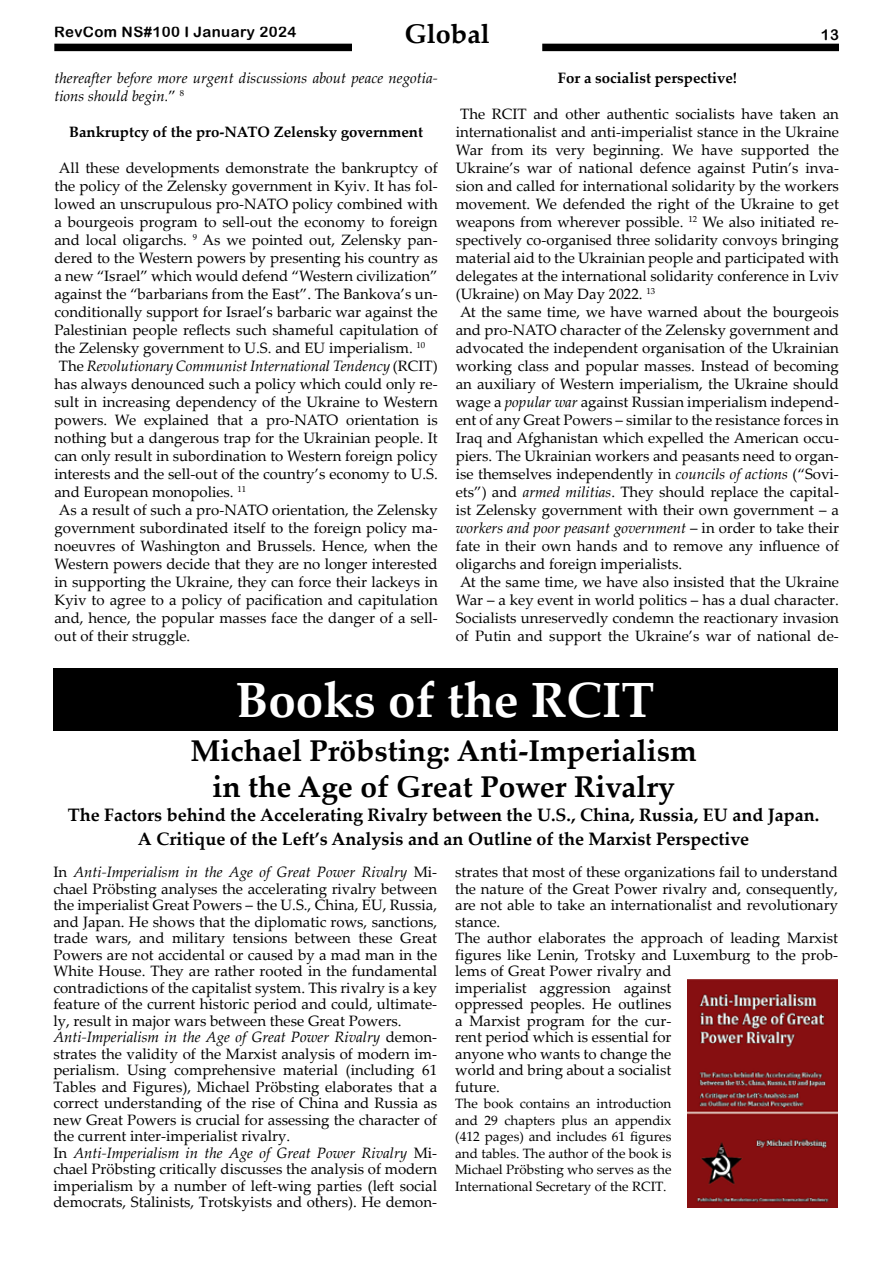
<style>
.page{position:relative;width:893px;height:1263px;background:#fff}
.page>*{position:absolute;margin:0;border:0;box-sizing:border-box;transform-origin:0 0}
.t1{font:700 49.5px "Palatino Linotype";color:#fff}
.t2{font:700 30px/36px "Palatino Linotype";color:#000;text-align:center}
.t3{font:700 27px "Palatino Linotype";color:#000}
.t4{font:700 18px/24px "Palatino Linotype";color:#000;text-align:center}
.t5{font:15px/16.5px "Palatino Linotype";color:#000}
.t6{font:italic 15px/18px "Palatino Linotype";color:#000}
.t7{font:700 15px "Palatino Linotype";color:#000}
.t8{font:15px "Arial Rounded MT Bold";letter-spacing:.025em;color:#000}
.t9{font:13.5px/16.5px "Palatino Linotype";color:#000;text-align:justify}
.s1{font-style:normal}
.s2{font-style:italic}
</style>
<div class="page">
<div style="left:54px;top:44px;width:785px;height:7px;background:#000"></div>
<div style="left:353px;top:23px;width:189px;height:31px;background:#fff"></div>
<img style="left:687px;top:980px;width:151px;height:228px">
<div style="left:53px;top:668px;width:785px;height:63px;background:#000"></div>
<h3 class="t3" style="left:404px;top:15px;width:87px">Global</h3>
<p class="t8" style="left:54px;top:23px;width:244px">RevCom NS#100 I January 2024</p>
<p class="t8" style="left:821px;top:26px;width:20px">13</p>
<p class="t6" style="left:54px;top:68px;width:385px">thereafter before more urgent discussions about peace negotia&shy;tions should begin.<span class="s1">”</span> <sup>8</sup></p>
<p class="t7" style="left:69px;top:121px;width:355px">Bankruptcy of the pro-NATO Zelensky government</p>
<p class="t5" style="left:59px;top:159px;width:380px">All these developments demonstrate the bankruptcy of</p>
<p class="t5" style="left:54px;top:177px;width:385px">the policy of the Zelensky government in Kyiv. It has fol-</p>
<p class="t5" style="left:54px;top:195px;width:385px">lowed an unscrupulous pro-NATO policy combined with</p>
<p class="t5" style="left:54px;top:213px;width:385px">a bourgeois program to sell-out the economy to foreign</p>
<p class="t5" style="left:54px;top:231px;width:385px">and local oligarchs. <sup>9</sup> As we pointed out, Zelensky pan-</p>
<p class="t5" style="left:54px;top:249px;width:385px">dered to the Western powers by presenting his country as</p>
<p class="t5" style="left:54px;top:267px;width:385px">a new “Israel” which would defend “Western civilization”</p>
<p class="t5" style="left:54px;top:285px;width:385px">against the “barbarians from the East”. The Bankova’s un-</p>
<p class="t5" style="left:54px;top:303px;width:385px">conditionally support for Israel’s barbaric war against the</p>
<p class="t5" style="left:54px;top:321px;width:385px">Palestinian people reflects such shameful capitulation of</p>
<p class="t5" style="left:54px;top:339px;width:372px">the Zelensky government to U.S. and EU imperialism. <sup>10</sup></p>
<p class="t6" style="left:59px;top:356px;width:380px"><span class="s1">The</span> Revolutionary Communist International Tendency <span class="s1">(RCIT)</span></p>
<p class="t5" style="left:54px;top:375px;width:385px">has always denounced such a policy which could only re-</p>
<p class="t5" style="left:54px;top:393px;width:385px">sult in increasing dependency of the Ukraine to Western</p>
<p class="t5" style="left:54px;top:411px;width:385px">powers. We explained that a pro-NATO orientation is</p>
<p class="t5" style="left:54px;top:429px;width:385px">nothing but a dangerous trap for the Ukrainian people. It</p>
<p class="t5" style="left:54px;top:447px;width:385px">can only result in subordination to Western foreign policy</p>
<p class="t5" style="left:54px;top:465px;width:385px">interests and the sell-out of the country’s economy to U.S.</p>
<p class="t5" style="left:54px;top:483px;width:193px">and European monopolies. <sup>11</sup></p>
<p class="t5" style="left:59px;top:501px;width:380px">As a result of such a pro-NATO orientation, the Zelensky</p>
<p class="t5" style="left:54px;top:519px;width:385px">government subordinated itself to the foreign policy ma-</p>
<p class="t5" style="left:54px;top:537px;width:385px">noeuvres of Washington and Brussels. Hence, when the</p>
<p class="t5" style="left:54px;top:555px;width:385px">Western powers decide that they are no longer interested</p>
<p class="t5" style="left:54px;top:573px;width:385px">in supporting the Ukraine, they can force their lackeys in</p>
<p class="t5" style="left:54px;top:591px;width:385px">Kyiv to agree to a policy of pacification and capitulation</p>
<p class="t5" style="left:54px;top:609px;width:385px">and, hence, the popular masses face the danger of a sell-</p>
<p class="t5" style="left:54px;top:627px;width:137px">out of their struggle.</p>
<p class="t7" style="left:558px;top:67px;width:181px">For a socialist perspective!</p>
<p class="t5" style="left:460px;top:105px;width:380px">The RCIT and other authentic socialists have taken an</p>
<p class="t5" style="left:456px;top:123px;width:385px">internationalist and anti-imperialist stance in the Ukraine</p>
<p class="t5" style="left:456px;top:141px;width:385px">War from its very beginning. We have supported the</p>
<p class="t5" style="left:456px;top:159px;width:385px">Ukraine’s war of national defence against Putin’s inva-</p>
<p class="t5" style="left:456px;top:177px;width:385px">sion and called for international solidarity by the workers</p>
<p class="t5" style="left:456px;top:195px;width:385px">movement. We defended the right of the Ukraine to get</p>
<p class="t5" style="left:456px;top:213px;width:385px">weapons from wherever possible. <sup>12</sup> We also initiated re-</p>
<p class="t5" style="left:456px;top:231px;width:385px">spectively co-organised three solidarity convoys bringing</p>
<p class="t5" style="left:456px;top:249px;width:385px">material aid to the Ukrainian people and participated with</p>
<p class="t5" style="left:456px;top:267px;width:385px">delegates at the international solidarity conference in Lviv</p>
<p class="t5" style="left:456px;top:285px;width:201px">(Ukraine) on May Day 2022. <sup>13</sup></p>
<p class="t5" style="left:460px;top:303px;width:380px">At the same time, we have warned about the bourgeois</p>
<p class="t5" style="left:456px;top:321px;width:385px">and pro-NATO character of the Zelensky government and</p>
<p class="t5" style="left:456px;top:339px;width:385px">advocated the independent organisation of the Ukrainian</p>
<p class="t5" style="left:456px;top:357px;width:385px">working class and popular masses. Instead of becoming</p>
<p class="t5" style="left:456px;top:375px;width:385px">an auxiliary of Western imperialism, the Ukraine should</p>
<p class="t5" style="left:456px;top:393px;width:385px">wage a <span class="s2">popular war</span> against Russian imperialism independ-</p>
<p class="t5" style="left:456px;top:411px;width:385px">ent of any Great Powers – similar to the resistance forces in</p>
<p class="t5" style="left:456px;top:429px;width:385px">Iraq and Afghanistan which expelled the American occu-</p>
<p class="t5" style="left:456px;top:447px;width:385px">piers. The Ukrainian workers and peasants need to organ-</p>
<p class="t5" style="left:456px;top:465px;width:385px">ise themselves independently in <span class="s2">councils of actions</span> (“Sovi-</p>
<p class="t5" style="left:456px;top:483px;width:385px">ets”) and <span class="s2">armed militias</span>. They should replace the capital-</p>
<p class="t5" style="left:456px;top:501px;width:385px">ist Zelensky government with their own government – a</p>
<p class="t6" style="left:456px;top:518px;width:385px">workers and poor peasant government <span class="s1">– in order to take their</span></p>
<p class="t5" style="left:456px;top:537px;width:385px">fate in their own hands and to remove any influence of</p>
<p class="t5" style="left:456px;top:555px;width:228px">oligarchs and foreign imperialists.</p>
<p class="t5" style="left:460px;top:573px;width:380px">At the same time, we have also insisted that the Ukraine</p>
<p class="t5" style="left:456px;top:591px;width:385px">War – a key event in world politics – has a dual character.</p>
<p class="t5" style="left:456px;top:609px;width:385px">Socialists unreservedly condemn the reactionary invasion</p>
<p class="t5" style="left:456px;top:627px;width:385px">of Putin and support the Ukraine’s war of national de-</p>
<h1 class="t1" style="left:236px;top:665px;width:420px">Books of the RCIT</h1>
<h2 class="t2" style="left:190px;top:732px;width:508px">Michael Pröbsting: Anti-Imperialism in the Age of Great Power Rivalry</h2>
<p class="t4" style="left:68px;top:802px;width:753px">The Factors behind the Accelerating Rivalry between the U.S., China, Russia, EU and Japan.<br>A Critique of the Left’s Analysis and an Outline of the Marxist Perspective</p>
<p class="t5" style="left:53px;top:863px;width:385px">In <span class="s2">Anti-Imperialism in the Age of Great Power Rivalry</span> Mi&shy;chael Pröbsting analyses the accelerating rivalry between the imperialist Great Powers – the U.S., China, EU, Russia, and Japan. He shows that the diplomatic rows, sanctions, trade wars, and military tensions between these Great Powers are not accidental or caused by a mad man in the White House. They are rather rooted in the fundamental contradictions of the capitalist system. This rivalry is a key feature of the current historic period and could, ultimate&shy;ly, result in major wars between these Great Powers.<br><span class="s2">Anti-Imperialism in the Age of Great Power Rivalry</span> demon&shy;strates the validity of the Marxist analysis of modern im&shy;perialism. Using comprehensive material (including 61<br>Tables and Figures), Michael Pröbsting elaborates that a correct understanding of the rise of China and Russia as new Great Powers is crucial for assessing the character of the current inter-imperialist rivalry.<br>In <span class="s2">Anti-Imperialism in the Age of Great Power Rivalry</span> Mi&shy;chael Pröbsting critically discusses the analysis of modern imperialism by a number of left-wing parties (left social democrats, Stalinists, Trotskyists and others). He demon-</p>
<p class="t5" style="left:455px;top:863px;width:384px">strates that most of these organizations fail to understand the nature of the Great Power rivalry and, consequently, are not able to take an internationalist and revolutionary stance.<br>The author elaborates the approach of leading Marxist figures like Lenin, Trotsky and Luxemburg to the prob&shy;lems of Great Power rivalry and<br>imperialist aggression against<br>oppressed peoples. He outlines<br>a Marxist program for the cur-<br>rent period which is essential for<br>anyone who wants to change the<br>world and bring about a socialist<br>future.</p>
<p class="t9" style="left:455px;top:1095px;width:218px">The book contains an introduction and 29 chapters plus an appendix (412 pages) and includes 61 figures and tables. The author of the book is Michael Pröbsting who serves as the International Secretary of the RCIT.</p>
</div>
